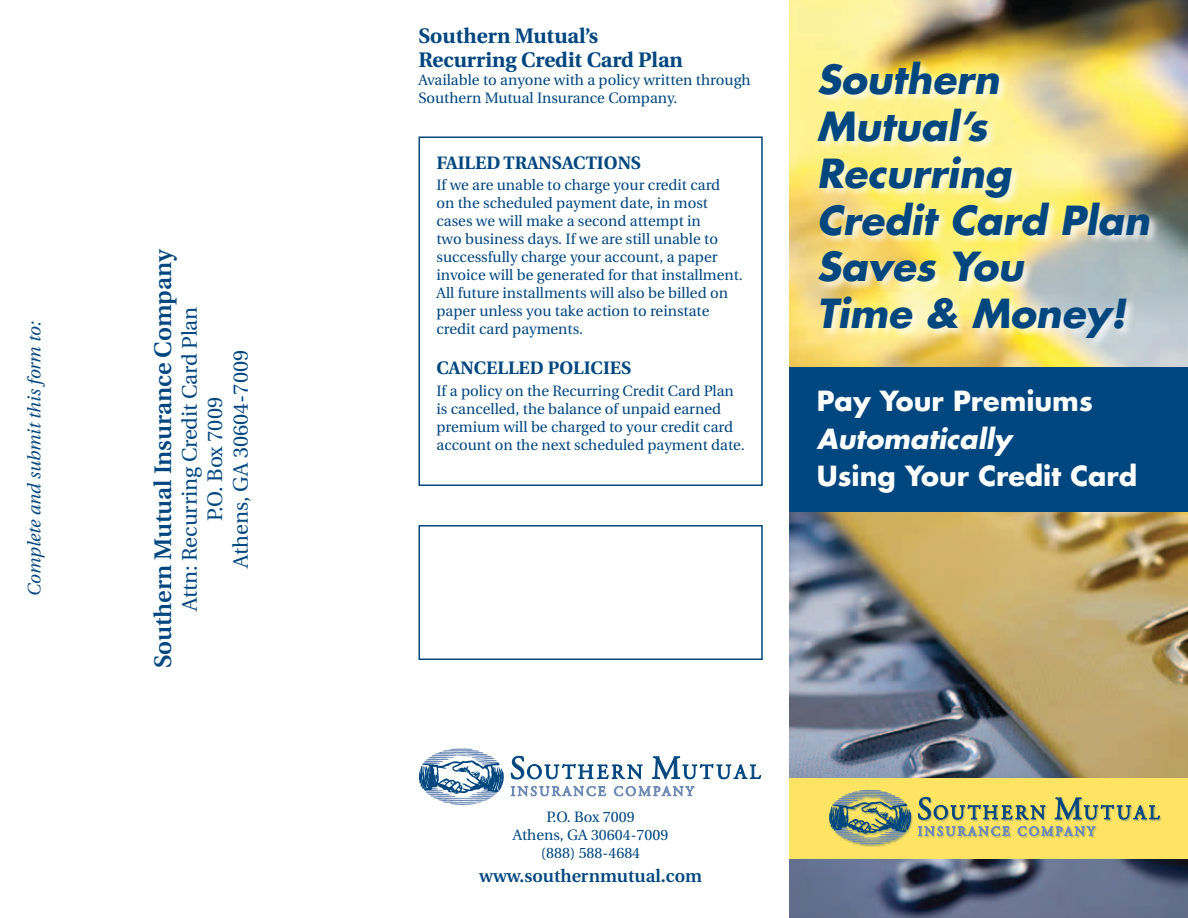
<style>
.page{position:relative;width:1188px;height:918px;background:#fff}
.page>*{position:absolute;margin:0;border:0;box-sizing:border-box;transform-origin:0 0}
.t1{font:italic 700 39px/46.8px "Futura";color:#00477f}
.t2{font:700 27px "Futura";color:#fff}
.t3{font:italic 700 27px "Futura";color:#fff}
.t4{font:600 24px "Utopia";color:#00477f}
.t5{font:21px/25.5px "Utopia";color:#00477f;text-align:center}
.t6{font:700 21px/24px "Utopia";color:#00477f}
.t7{font:700 18px "Utopia";color:#00477f}
.t8{font:italic 18px "Utopia";color:#00477f}
.t9{font:600 18px "Utopia";color:#00477f}
.t10{font:15px/18px "Utopia";color:#00477f}
</style>
<div class="page">
<img style="left:790px;top:0;width:398px;height:918px">
<div style="left:790px;top:778px;width:398px;height:82px;background:#ffe363"></div>
<div style="left:816px;top:60px;width:344px;height:289px;background:#fff;opacity:.75"></div>
<div style="left:790px;top:367px;width:398px;height:144px;background:#00477f"></div>
<div style="left:418px;top:525px;width:345px;height:135px;border:2px solid #00477f"></div>
<div style="left:418px;top:136px;width:345px;height:350px;border:2px solid #00477f"></div>
<div style="left:829px;top:790px;width:333px;height:57px;background:#00477f;opacity:.35"></div>
<svg style="left:918px;top:790px;width:242px;height:55px"></svg>
<svg style="left:829px;top:790px;width:82px;height:55px"></svg>
<p class="t8" style="left:24px;top:596px;width:276px;rotate:-90deg">Complete and submit this form to:</p>
<h3 class="t4" style="left:150px;top:668px;width:420px;rotate:-90deg">Southern Mutual Insurance Company</h3>
<h3 class="t5" style="left:177px;top:611px;width:306px;rotate:-90deg">Attn: Recurring Credit Card Plan<br>P.O. Box 7009<br>Athens, GA 30604-7009</h3>
<h3 class="t6" style="left:418px;top:24px;width:266px">Southern Mutual’s<br>Recurring Credit Card Plan</h3>
<p class="t10" style="left:418px;top:71px;width:334px">Available to anyone with a policy written through<br>Southern Mutual Insurance Company.</p>
<p class="t7" style="left:436px;top:153px;width:206px">FAILED TRANSACTIONS</p>
<p class="t10" style="left:436px;top:177px;width:308px">If we are unable to charge your credit card<br>on the scheduled payment date, in most cases we will make a second attempt in<br>two business days. If we are still unable to successfully charge your account, a paper invoice will be generated for that installment.<br>All future installments will also be billed on paper unless you take action to reinstate credit card payments.</p>
<p class="t7" style="left:436px;top:357px;width:196px">CANCELLED POLICIES</p>
<p class="t10" style="left:436px;top:383px;width:310px">If a policy on the Recurring Credit Card Plan is cancelled, the balance of unpaid earned premium will be charged to your credit card account on the next scheduled payment date.</p>
<h1 class="t1" style="left:817px;top:56px;width:334px">Southern<br>Mutual’s<br>Recurring<br>Credit Card Plan<br>Saves You<br>Time &amp; Money!</h1>
<h2 class="t2" style="left:817px;top:383px;width:278px">Pay Your Premiums</h2>
<h2 class="t3" style="left:817px;top:421px;width:196px">Automatically</h2>
<h2 class="t2" style="left:817px;top:458px;width:322px">Using Your Credit Card</h2>
<p class="t10" style="left:513px;top:809px;width:157px;text-align:center">P.O. Box 7009<br>Athens, GA 30604-7009 (888) 588-4684</p>
<p class="t9" style="left:479px;top:866px;width:225px">www.southernmutual.com</p>
</div>
